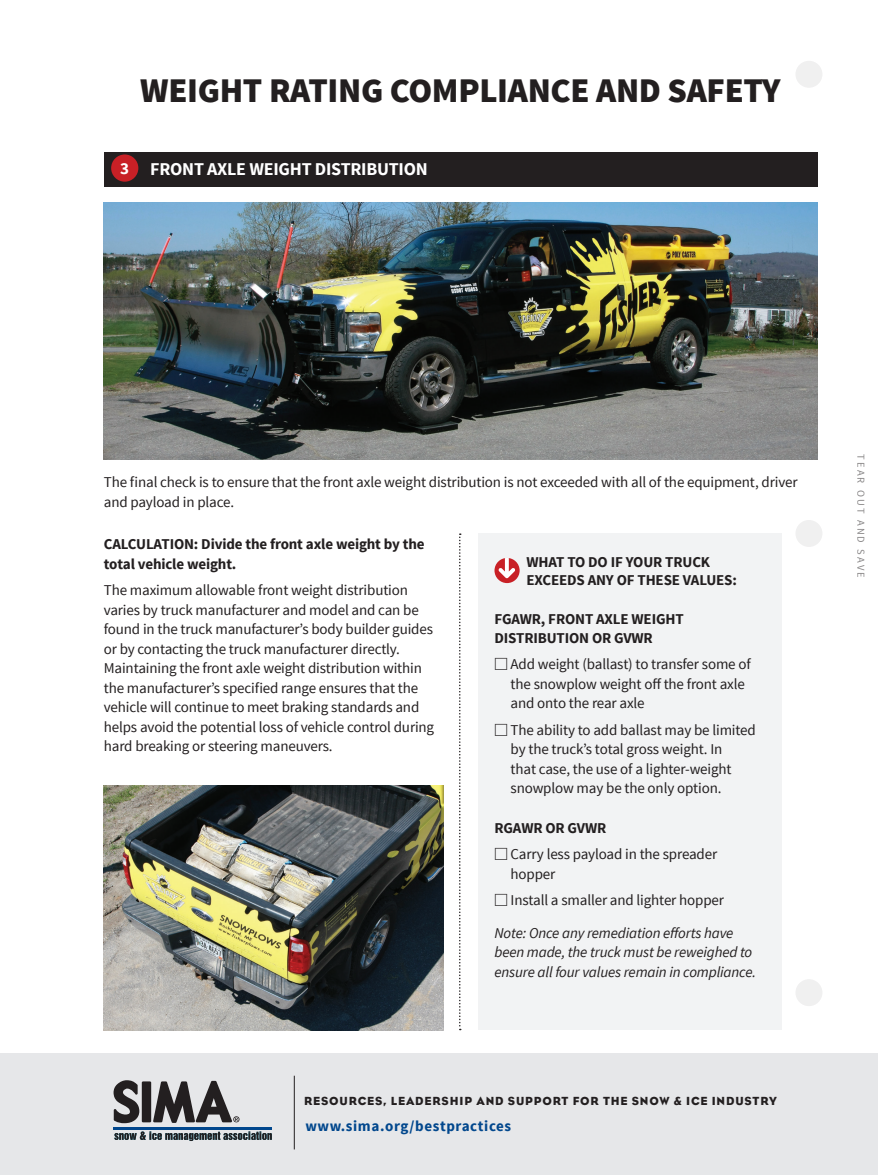
<style>
.page{position:relative;width:878px;height:1175px;background:#fff}
.page>*{position:absolute;margin:0;border:0;box-sizing:border-box;transform-origin:0 0}
.t1{font:900 34.5px "Source Sans Pro";letter-spacing:-.01em;color:#231f20}
.t2{font:700 18px "Source Sans Pro";letter-spacing:-.015em;color:#fff}
.t3{font:700 16.95px "Source Sans Pro";color:#fff}
.t4{font:15px/19.5px "Source Sans Pro";letter-spacing:-.01em;color:#231f20}
.t5{font:700 15px/19.5px "Source Sans Pro";letter-spacing:-.01em;color:#231f20}
.t6{font:italic 15px/19.5px "Source Sans Pro";letter-spacing:-.01em;color:#231f20}
.t7{font:700 15px "Source Sans Pro";letter-spacing:.04em;color:#01478d}
.t8{font:12px "Eagle";letter-spacing:.07em;color:#231f20}
.t9{font:10.5px "Source Sans Pro";letter-spacing:.2em;color:#231f20}
.s1{font-family:"Universal Std Newswith Comm Pi"}
</style>
<div class="page">
<div style="left:477px;top:533px;width:304px;height:497px;background:#f2f3f4"></div>
<div style="left:795px;top:520px;width:27px;height:27px;background:#f0f0f0;border-radius:50%"></div>
<div style="left:795px;top:61px;width:27px;height:27px;background:#f0f0f0;border-radius:50%"></div>
<div style="left:795px;top:979px;width:27px;height:27px;background:#f0f0f0;border-radius:50%"></div>
<div style="left:0;top:1053px;width:878px;height:121px;background:#e6e7e9"></div>
<svg style="left:113px;top:1080px;width:26px;height:43px"></svg>
<div style="left:142px;top:1081px;width:9px;height:41px;background:#231f20"></div>
<svg style="left:114px;top:1131px;width:158px;height:10px"></svg>
<hr style="left:114px;top:1126px;width:158px;height:3px;background:#01478d">
<svg style="left:153px;top:1080px;width:86px;height:42px"></svg>
<hr style="left:294px;top:1075px;width:1px;height:74px;background:#231f20">
<img style="left:104px;top:203px;width:713px;height:257px">
<svg style="left:459px;top:533px;width:2px;height:497px"></svg>
<div style="left:104px;top:152px;width:713px;height:34px;background:#231f20"></div>
<div style="left:111px;top:154px;width:27px;height:28px;background:#c82026;border-radius:50%"></div>
<img style="left:104px;top:785px;width:340px;height:245px">
<div style="left:494px;top:558px;width:25px;height:25px;background:#c82026;border-radius:50%"></div>
<svg style="left:498px;top:558px;width:17px;height:20px"></svg>
<p class="t1" style="left:140px;top:68px;width:642px">WEIGHT RATING COMPLIANCE AND SAFETY</p>
<p class="t3" style="left:120px;top:157px;width:10px">3</p>
<p class="t2" style="left:150px;top:158px;width:279px">FRONT AXLE WEIGHT DISTRIBUTION</p>
<p class="t4" style="left:104px;top:473px;width:695px">The final check is to ensure that the front axle weight distribution is not exceeded with all of the equipment, driver and payload in place.</p>
<p class="t5" style="left:104px;top:535px;width:322px">CALCULATION: Divide the front axle weight by the total vehicle weight.</p>
<p class="t4" style="left:104px;top:580px;width:332px">The maximum allowable front weight distribution varies by truck manufacturer and model and can be found in the truck manufacturer’s body builder guides or by contacting the truck manufacturer directly.<br>Maintaining the front axle weight distribution within the manufacturer’s specified range ensures that the vehicle will continue to meet braking standards and helps avoid the potential loss of vehicle control during hard breaking or steering maneuvers.</p>
<p class="t5" style="left:526px;top:553px;width:212px;line-height:18px">WHAT TO DO IF YOUR TRUCK<br>EXCEEDS ANY OF THESE VALUES:</p>
<p class="t5" style="left:494px;top:609px;width:191px">FGAWR, FRONT AXLE WEIGHT<br>DISTRIBUTION OR GVWR</p>
<p class="t4" style="left:510px;top:655px;width:242px;text-indent:-16px"><span class="s1">□</span> Add weight (ballast) to transfer some of the snowplow weight off the front axle and onto the rear axle</p>
<p class="t4" style="left:510px;top:720px;width:247px;text-indent:-16px"><span class="s1">□</span> The ability to add ballast may be limited by the truck’s total gross weight. In<br>that case, the use of a lighter-weight snowplow may be the only option.</p>
<p class="t5" style="left:494px;top:818px;width:113px">RGAWR OR GVWR</p>
<p class="t4" style="left:510px;top:844px;width:208px;text-indent:-16px"><span class="s1">□</span> Carry less payload in the spreader hopper</p>
<p class="t4" style="left:494px;top:890px;width:231px"><span class="s1">□</span> Install a smaller and lighter hopper</p>
<p class="t6" style="left:494px;top:923px;width:263px">Note: Once any remediation efforts have been made, the truck must be reweighed to ensure all four values remain in compliance.</p>
<p class="t8" style="left:304px;top:1094px;width:474px">RESOURCES, LEADERSHIP AND SUPPORT FOR THE SNOW &amp; ICE INDUSTRY</p>
<p class="t7" style="left:305px;top:1116px;width:207px">www.sima.org/bestpractices</p>
<p class="t9" style="left:867px;top:454px;width:125px;rotate:90deg">TEAR OUT AND SAVE</p>
</div>
